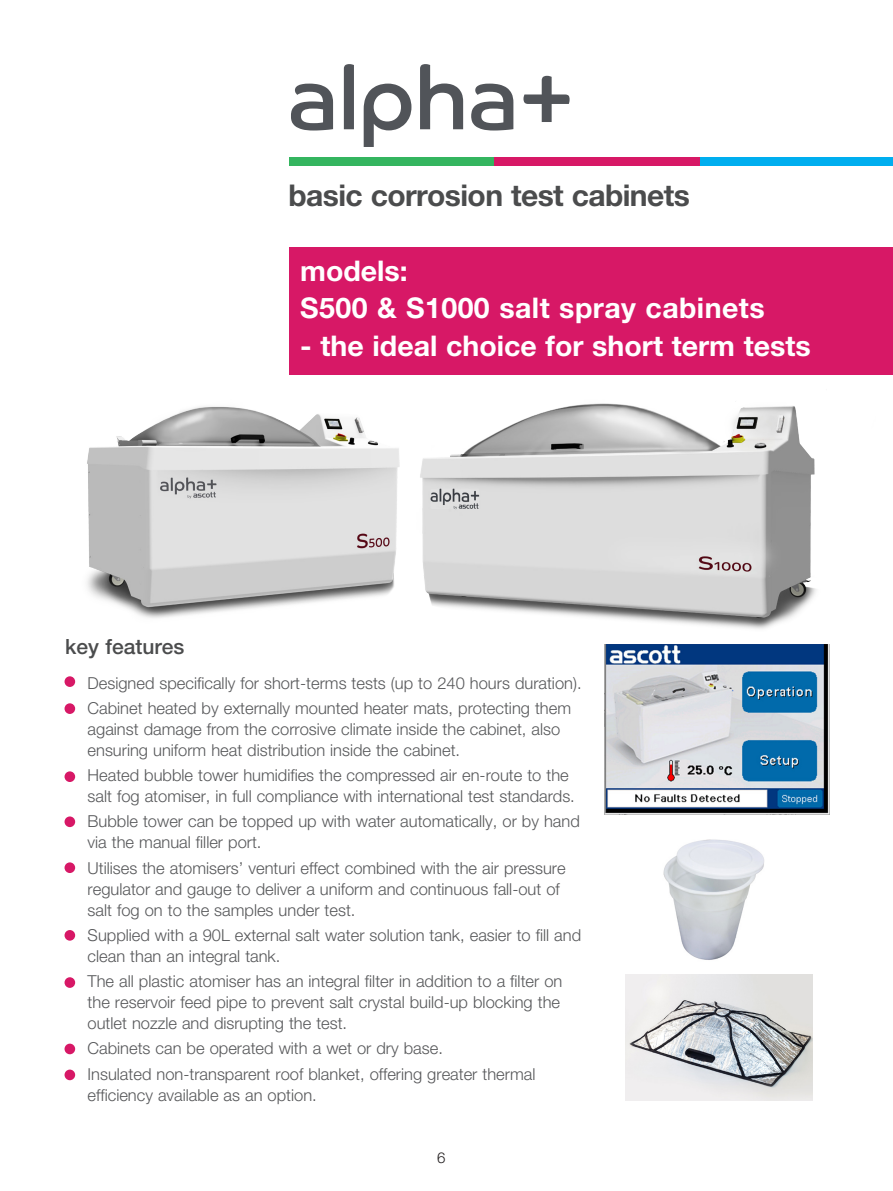
<style>
.page{position:relative;width:893px;height:1191px;background:#fff}
.page>*{position:absolute;margin:0;border:0;box-sizing:border-box;transform-origin:0 0}
.t1{font:700 30px "Helvetica Neue";letter-spacing:-.02em;color:#4b4c4d}
.t2{font:700 28.5px/37.5px "Helvetica Neue";color:#fff}
.t3{font:500 21px "Helvetica Neue";color:#4b4c4d}
.t4{font:300 16.5px/21px "Helvetica Neue";color:#57585a}
.t5{font:300 15px "Helvetica Neue";color:#231f20}
</style>
<div class="page">
<div style="left:289px;top:247px;width:604px;height:127px;background:#d71866"></div>
<img style="left:604px;top:656px;width:225px;height:158px">
<img style="left:625px;top:974px;width:188px;height:126px">
<img style="left:663px;top:839px;width:101px;height:121px">
<div style="left:65px;top:676px;width:10px;height:11px;background:#d71866;border-radius:50%"></div>
<div style="left:65px;top:703px;width:10px;height:11px;background:#d71866;border-radius:50%"></div>
<div style="left:65px;top:771px;width:10px;height:11px;background:#d71866;border-radius:50%"></div>
<div style="left:65px;top:816px;width:10px;height:11px;background:#d71866;border-radius:50%"></div>
<div style="left:65px;top:930px;width:10px;height:10px;background:#d71866;border-radius:50%"></div>
<div style="left:65px;top:977px;width:10px;height:11px;background:#d71866;border-radius:50%"></div>
<div style="left:65px;top:1043px;width:10px;height:11px;background:#d71866;border-radius:50%"></div>
<div style="left:65px;top:1069px;width:10px;height:11px;background:#d71866;border-radius:50%"></div>
<div style="left:65px;top:862px;width:10px;height:11px;background:#d71866;border-radius:50%"></div>
<svg style="left:291px;top:84px;width:42px;height:46px"></svg>
<svg style="left:344px;top:64px;width:10px;height:65px"></svg>
<svg style="left:364px;top:84px;width:47px;height:63px"></svg>
<svg style="left:420px;top:64px;width:43px;height:65px"></svg>
<svg style="left:471px;top:84px;width:42px;height:46px"></svg>
<svg style="left:523px;top:76px;width:47px;height:46px"></svg>
<div style="left:289px;top:157px;width:206px;height:9px;background:#34b55f"></div>
<div style="left:495px;top:157px;width:205px;height:9px;background:#d71866"></div>
<div style="left:700px;top:157px;width:193px;height:9px;background:#00aeef"></div>
<img style="left:87px;top:406px;width:313px;height:212px">
<img style="left:420px;top:403px;width:410px;height:253px">
<h1 class="t1" style="left:289px;top:177px;width:403px">basic corrosion test cabinets</h1>
<p class="t3" style="left:65px;top:634px;width:121px">key features</p>
<h2 class="t2" style="left:300px;top:251px;width:466px">models:<br>S500 &amp; S1000 salt spray cabinets</h2>
<h2 class="t2" style="left:300px;top:326px;width:512px">- the ideal choice for short term tests</h2>
<p class="t4" style="left:88px;top:669px;width:495px;line-height:25.2px">Designed specifically for short-terms tests (up to 240 hours duration).<br>Cabinet heated by externally mounted heater mats, protecting them</p>
<p class="t4" style="left:88px;top:718px;width:474px">against damage from the corrosive climate inside the cabinet, also ensuring uniform heat distribution inside the cabinet.</p>
<p class="t4" style="left:88px;top:764px;width:489px">Heated bubble tower humidifies the compressed air en-route to the salt fog atomiser, in full compliance with international test standards.</p>
<p class="t4" style="left:88px;top:810px;width:494px">Bubble tower can be topped up with water automatically, or by hand via the manual filler port.</p>
<p class="t4" style="left:88px;top:857px;width:480px">Utilises the atomisers’ venturi effect combined with the air pressure regulator and gauge to deliver a uniform and continuous fall-out of salt fog on to the samples under test.</p>
<p class="t4" style="left:88px;top:924px;width:495px">Supplied with a 90L external salt water solution tank, easier to fill and clean than an integral tank.</p>
<p class="t4" style="left:88px;top:970px;width:476px">The all plastic atomiser has an integral filter in addition to a filter on the reservoir feed pipe to prevent salt crystal build-up blocking the outlet nozzle and disrupting the test.</p>
<p class="t4" style="left:88px;top:1035px;width:449px;line-height:25.2px">Cabinets can be operated with a wet or dry base.<br>Insulated non-transparent roof blanket, offering greater thermal</p>
<p class="t4" style="left:88px;top:1084px;width:231px">efficiency available as an option.</p>
<p class="t5" style="left:437px;top:1148px;width:10px">6</p>
</div>
